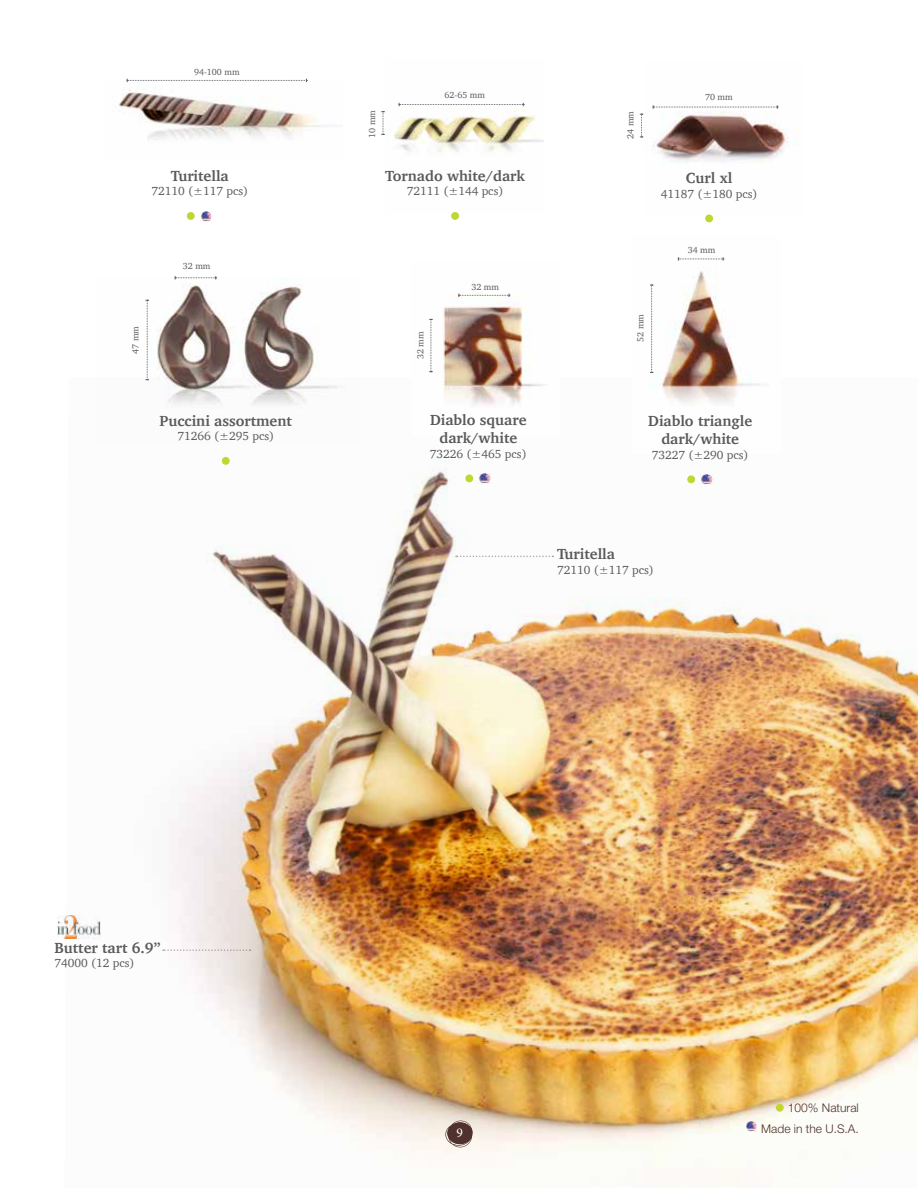
<style>
.page{position:relative;width:918px;height:1188px;background:#fff}
.page>*{position:absolute;margin:0;border:0;box-sizing:border-box;transform-origin:0 0}
.t1{font:700 15px/18px "Charter";color:#58595b;text-align:center}
.t2{font:13.5px "Minion Pro";color:#fff}
.t3{font:12px "Charter";color:#58595b}
.t4{font:300 12px/21px "Helvetica Neue LT Pro";color:#51312d;text-align:right}
.t5{font:9px "Charter";color:#58595b}
</style>
<div class="page">
<img style="left:64px;top:456px;width:854px;height:730px">
<img style="left:650px;top:257px;width:111px;height:148px">
<div style="left:687px;top:475px;width:8px;height:8px;background:#bfd730;border-radius:50%"></div>
<svg style="left:701px;top:475px;width:12px;height:10px"></svg>
<img style="left:429px;top:293px;width:116px;height:113px">
<div style="left:465px;top:474px;width:8px;height:8px;background:#bfd730;border-radius:50%"></div>
<svg style="left:479px;top:474px;width:12px;height:10px"></svg>
<svg style="left:429px;top:319px;width:4px;height:53px"></svg>
<svg style="left:458px;top:294px;width:52px;height:3px"></svg>
<img style="left:119px;top:81px;width:210px;height:59px">
<div style="left:187px;top:212px;width:8px;height:8px;background:#bfd730;border-radius:50%"></div>
<svg style="left:201px;top:211px;width:11px;height:10px"></svg>
<svg style="left:127px;top:79px;width:180px;height:3px"></svg>
<img style="left:393px;top:102px;width:151px;height:112px">
<div style="left:451px;top:212px;width:8px;height:8px;background:#bfd730;border-radius:50%"></div>
<svg style="left:399px;top:103px;width:125px;height:3px"></svg>
<svg style="left:381px;top:111px;width:4px;height:24px"></svg>
<img style="left:652px;top:105px;width:145px;height:112px">
<div style="left:705px;top:215px;width:8px;height:7px;background:#bfd730;border-radius:50%"></div>
<svg style="left:653px;top:105px;width:125px;height:4px"></svg>
<svg style="left:640px;top:114px;width:3px;height:24px"></svg>
<svg style="left:650px;top:285px;width:3px;height:88px"></svg>
<svg style="left:678px;top:257px;width:46px;height:4px"></svg>
<img style="left:145px;top:277px;width:193px;height:128px">
<div style="left:222px;top:457px;width:8px;height:8px;background:#bfd730;border-radius:50%"></div>
<svg style="left:175px;top:276px;width:42px;height:4px"></svg>
<svg style="left:145px;top:300px;width:4px;height:80px"></svg>
<svg style="left:456px;top:556px;width:97px;height:1px"></svg>
<svg style="left:163px;top:949px;width:88px;height:2px"></svg>
<svg style="left:445px;top:1121px;width:28px;height:26px"></svg>
<div style="left:447px;top:1122px;width:26px;height:22px;background:#51312d;border-radius:50%"></div>
<div style="left:776px;top:1104px;width:8px;height:8px;background:#bfd730;border-radius:50%"></div>
<svg style="left:745px;top:1122px;width:13px;height:10px"></svg>
<img style="left:57px;top:916px;width:43px;height:22px">
<p class="t5" style="left:194px;top:64px;width:47px">94-100 mm</p>
<p class="t1" style="left:171px;top:167px;width:59px">Turitella</p>
<p class="t3" style="left:151px;top:181px;width:98px">72110 (±117 pcs)</p>
<p class="t5" style="left:128px;top:354px;width:29px;rotate:-90deg">47 mm</p>
<p class="t5" style="left:183px;top:258px;width:29px">32 mm</p>
<p class="t1" style="left:160px;top:411px;width:134px">Puccini assortment</p>
<p class="t3" style="left:177px;top:426px;width:98px">71266 (±295 pcs)</p>
<p class="t5" style="left:364px;top:138px;width:29px;rotate:-90deg">10 mm</p>
<p class="t5" style="left:445px;top:87px;width:42px">62-65 mm</p>
<p class="t1" style="left:385px;top:167px;width:141px">Tornado white/dark</p>
<p class="t3" style="left:407px;top:181px;width:98px">72111 (±144 pcs)</p>
<p class="t5" style="left:413px;top:359px;width:29px;rotate:-90deg">32 mm</p>
<p class="t5" style="left:471px;top:279px;width:29px">32 mm</p>
<p class="t1" style="left:430px;top:411px;width:98px">Diablo square dark/white</p>
<p class="t3" style="left:430px;top:443px;width:98px">73226 (±465 pcs)</p>
<p class="t5" style="left:623px;top:139px;width:29px;rotate:-90deg">24 mm</p>
<p class="t5" style="left:705px;top:89px;width:29px">70 mm</p>
<p class="t1" style="left:686px;top:169px;width:48px">Curl xl</p>
<p class="t3" style="left:661px;top:183px;width:98px">41187 (±180 pcs)</p>
<p class="t5" style="left:688px;top:242px;width:29px">34 mm</p>
<p class="t5" style="left:633px;top:342px;width:29px;rotate:-90deg">52 mm</p>
<p class="t1" style="left:648px;top:412px;width:105px">Diablo triangle dark/white</p>
<p class="t3" style="left:652px;top:444px;width:98px">73227 (±290 pcs)</p>
<p class="t1" style="left:557px;top:545px;width:59px">Turitella</p>
<p class="t3" style="left:557px;top:559px;width:98px">72110 (±117 pcs)</p>
<p class="t1" style="left:55px;top:939px;width:108px">Butter tart 6.9”</p>
<p class="t3" style="left:55px;top:953px;width:82px">74000 (12 pcs)</p>
<p class="t2" style="left:457px;top:1123px;width:8px">9</p>
<p class="t4" style="left:761px;top:1097px;width:99px">100% Natural<br>Made in the U.S.A.</p>
</div>
